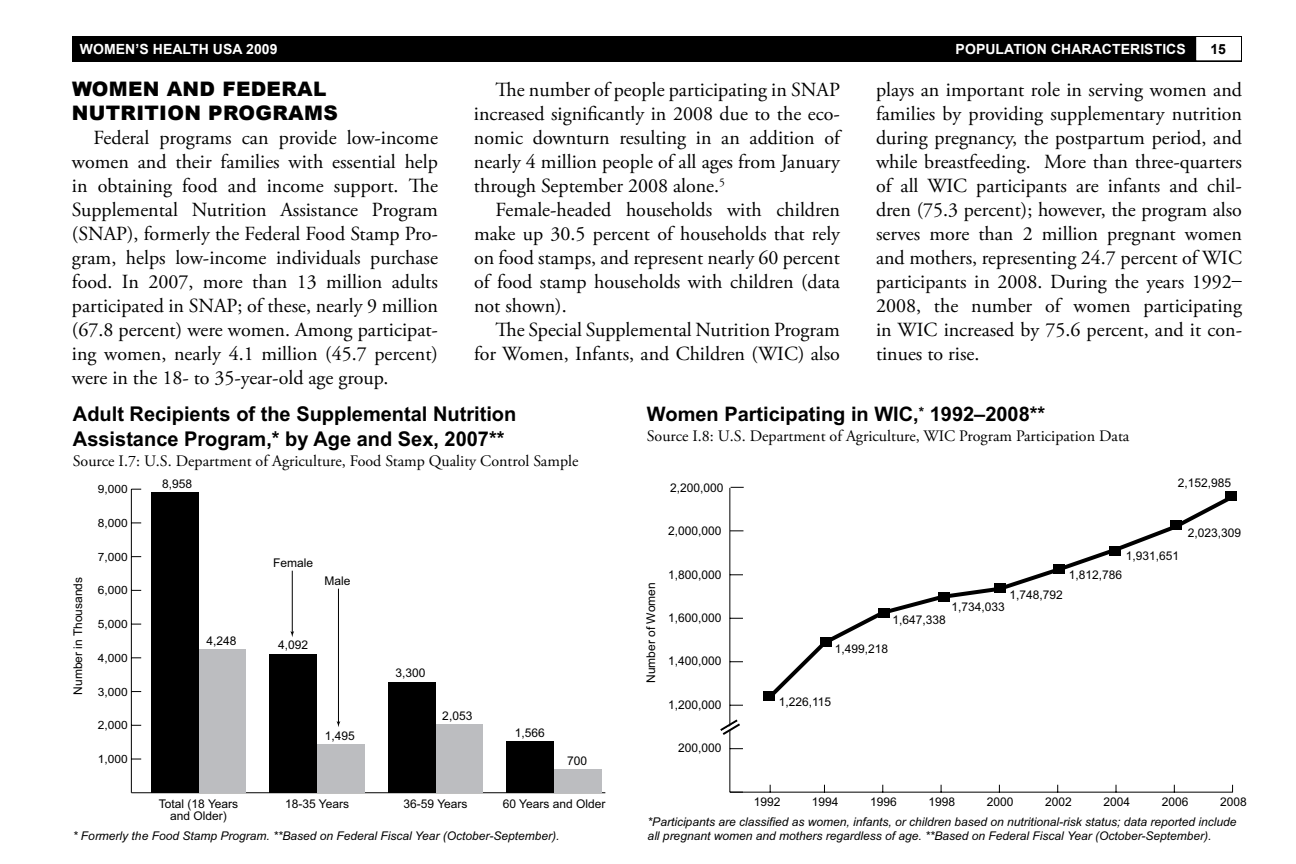
<style>
.page{position:relative;width:1296px;height:864px;background:#fff}
.page>*{position:absolute;margin:0;border:0;box-sizing:border-box;transform-origin:0 0}
.t1{font:700 20.4px/24.4px "Arial";color:#000}
.t2{font:20px/24px "Adobe Garamond Pro";color:#000;text-align:justify}
.t3{font:700 20px "Arial";color:#000}
.t4{font:900 20px "Arial";letter-spacing:.015em;color:#000}
.t5{font:16px "Adobe Garamond Pro";color:#000}
.t6{font:700 14px "Arial";letter-spacing:.005em;color:#fff}
.t7{font:700 14px "Arial";color:#000}
.t8{font:12px "Arial";color:#000}
.t9{font:italic 12px "Arial";color:#000}
.t10{font:11.4px "Arial";color:#000;scale:1.05 1}
</style>
<div class="page">
<div style="left:72px;top:36px;width:1170px;height:25px;background:#000"></div>
<div style="left:1196px;top:36px;width:46px;height:25px;background:#fff"></div>
<div style="left:1195px;top:36px;width:47px;height:25px;border:1px solid #000"></div>
<hr style="left:292px;top:571px;width:1px;height:62px;background:#000">
<svg style="left:290px;top:631px;width:4px;height:6px"></svg>
<hr style="left:338px;top:589px;width:1px;height:134px;background:#000">
<svg style="left:337px;top:721px;width:3px;height:6px"></svg>
<hr style="left:730px;top:792px;width:503px;height:1px;background:#000">
<hr style="left:729px;top:488px;width:1px;height:304px;background:#000">
<svg style="left:730px;top:792px;width:13px;height:1px"></svg>
<svg style="left:730px;top:748px;width:13px;height:1px"></svg>
<svg style="left:730px;top:705px;width:13px;height:1px"></svg>
<svg style="left:730px;top:661px;width:13px;height:1px"></svg>
<svg style="left:730px;top:618px;width:13px;height:1px"></svg>
<svg style="left:730px;top:574px;width:13px;height:1px"></svg>
<svg style="left:731px;top:487px;width:13px;height:1px"></svg>
<svg style="left:730px;top:530px;width:13px;height:1px"></svg>
<svg style="left:773px;top:526px;width:397px;height:169px"></svg>
<svg style="left:1170px;top:498px;width:59px;height:33px"></svg>
<div style="left:763px;top:691px;width:12px;height:10px;background:#000"></div>
<div style="left:820px;top:637px;width:12px;height:10px;background:#000"></div>
<div style="left:878px;top:608px;width:12px;height:10px;background:#000"></div>
<div style="left:938px;top:592px;width:12px;height:10px;background:#000"></div>
<div style="left:994px;top:583px;width:12px;height:10px;background:#000"></div>
<div style="left:1053px;top:564px;width:12px;height:10px;background:#000"></div>
<div style="left:1109px;top:546px;width:12px;height:10px;background:#000"></div>
<div style="left:1170px;top:520px;width:12px;height:10px;background:#000"></div>
<div style="left:1225px;top:492px;width:12px;height:9px;background:#000"></div>
<hr style="left:131px;top:792px;width:474px;height:1px;background:#000">
<hr style="left:131px;top:489px;width:1px;height:304px;background:#000">
<div style="left:199px;top:649px;width:47px;height:144px;background:#bcbdc0"></div>
<div style="left:317px;top:744px;width:48px;height:49px;background:#bcbdc0"></div>
<div style="left:436px;top:724px;width:47px;height:69px;background:#bcbdc0"></div>
<div style="left:554px;top:769px;width:48px;height:24px;background:#bcbdc0"></div>
<div style="left:151px;top:492px;width:48px;height:301px;background:#000"></div>
<div style="left:270px;top:654px;width:47px;height:139px;background:#000"></div>
<div style="left:388px;top:682px;width:48px;height:111px;background:#000"></div>
<div style="left:507px;top:741px;width:47px;height:52px;background:#000"></div>
<svg style="left:720px;top:718px;width:20px;height:21px"></svg>
<p class="t6" style="left:80px;top:40px;width:199px">WOMEN’S HEALTH USA 2009</p>
<p class="t6" style="left:956px;top:40px;width:232px">POPULATION CHARACTERISTICS</p>
<p class="t7" style="left:1210px;top:40px;width:17px">15</p>
<p class="t4" style="left:72px;top:74px;width:112px">WOMEN AND</p>
<p class="t4" style="left:222px;top:74px;width:30px">FEDERAL</p>
<p class="t4" style="left:72px;top:98px;width:16px">NUTRITION</p>
<p class="t4" style="left:208px;top:98px;width:130px">PROGRAMS</p>
<p class="t2" style="left:72px;top:126px;width:368px;text-indent:22px">Federal programs can provide low-income women and their families with essential help in obtaining food and income support. The Supplemental Nutrition Assistance Program (SNAP), formerly the Federal Food Stamp Pro&shy;gram, helps low-income individuals purchase food. In 2007, more than 13 million adults participated in SNAP; of these, nearly 9 million (67.8 percent) were women. Among participat&shy;ing women, nearly 4.1 million (45.7 percent) were in the 18- to 35-year-old age group.</p>
<p class="t2" style="left:474px;top:79px;width:367px;text-indent:22px">The number of people participating in SNAP increased significantly in 2008 due to the eco&shy;nomic downturn resulting in an addition of nearly 4 million people of all ages from January through September 2008 alone.<sup>5</sup></p>
<p class="t2" style="left:474px;top:199px;width:368px;text-indent:22px">Female-headed households with children make up 30.5 percent of households that rely on food stamps, and represent nearly 60 percent of food stamp households with children (data not shown).</p>
<p class="t2" style="left:474px;top:319px;width:368px;text-align:right">The Special Supplemental Nutrition Program for Women, Infants, and Children (WIC) also</p>
<p class="t2" style="left:876px;top:79px;width:368px">plays an important role in serving women and families by providing supplementary nutrition during pregnancy, the postpartum period, and while breastfeeding. More than three-quarters of all WIC participants are infants and chil&shy;dren (75.3 percent); however, the program also serves more than 2 million pregnant women and mothers, representing 24.7 percent of WIC participants in 2008. During the years 1992– 2008, the number of women participating in WIC increased by 75.6 percent, and it con&shy;tinues to rise.</p>
<p class="t1" style="left:73px;top:403px;width:445px">Adult Recipients of the Supplemental Nutrition<br>Assistance Program,* by Age and Sex, 2007**</p>
<p class="t5" style="left:73px;top:451px;width:507px">Source I.7: U.S. Department of Agriculture, Food Stamp Quality Control Sample</p>
<p class="t10" style="left:98px;top:482px;width:30px">9,000</p>
<p class="t10" style="left:98px;top:516px;width:30px">8,000</p>
<p class="t10" style="left:98px;top:549px;width:30px">7,000</p>
<p class="t8" style="left:162px;top:476px;width:32px">8,958</p>
<p class="t8" style="left:273px;top:555px;width:42px">Female</p>
<p class="t3" style="left:647px;top:401px;width:400px">Women Participating in WIC,<sup>*</sup> 1992–2008**</p>
<p class="t5" style="left:647px;top:426px;width:484px">Source I.8: U.S. Department of Agriculture, WIC Program Participation Data</p>
<p class="t8" style="left:670px;top:480px;width:55px">2,200,000</p>
<p class="t8" style="left:668px;top:523px;width:55px">2,000,000</p>
<p class="t8" style="left:1178px;top:474px;width:55px">2,152,985</p>
<p class="t8" style="left:1188px;top:524px;width:55px">2,023,309</p>
<p class="t8" style="left:1126px;top:548px;width:55px">1,931,651</p>
<p class="t8" style="left:325px;top:573px;width:28px">Male</p>
<p class="t8" style="left:70px;top:695px;width:119px;rotate:-90deg">Number in Thousands</p>
<p class="t8" style="left:643px;top:683px;width:102px;rotate:-90deg">Number of Women</p>
<p class="t10" style="left:98px;top:583px;width:30px">6,000</p>
<p class="t10" style="left:98px;top:617px;width:30px">5,000</p>
<p class="t8" style="left:206px;top:633px;width:32px">4,248</p>
<p class="t8" style="left:278px;top:637px;width:32px">4,092</p>
<p class="t10" style="left:98px;top:650px;width:30px">4,000</p>
<p class="t8" style="left:395px;top:665px;width:32px">3,300</p>
<p class="t10" style="left:98px;top:684px;width:30px">3,000</p>
<p class="t10" style="left:98px;top:718px;width:30px">2,000</p>
<p class="t10" style="left:98px;top:752px;width:30px">1,000</p>
<p class="t8" style="left:325px;top:728px;width:32px">1,495</p>
<p class="t8" style="left:442px;top:708px;width:32px">2,053</p>
<p class="t8" style="left:515px;top:725px;width:32px">1,566</p>
<p class="t8" style="left:567px;top:753px;width:22px">700</p>
<p class="t8" style="left:668px;top:566px;width:55px">1,800,000</p>
<p class="t8" style="left:668px;top:610px;width:55px">1,600,000</p>
<p class="t8" style="left:668px;top:653px;width:55px">1,400,000</p>
<p class="t8" style="left:668px;top:697px;width:55px">1,200,000</p>
<p class="t8" style="left:678px;top:740px;width:45px">200,000</p>
<p class="t8" style="left:1069px;top:567px;width:55px">1,812,786</p>
<p class="t8" style="left:1010px;top:587px;width:55px">1,748,792</p>
<p class="t8" style="left:951px;top:599px;width:55px">1,734,033</p>
<p class="t8" style="left:893px;top:612px;width:55px">1,647,338</p>
<p class="t8" style="left:835px;top:641px;width:55px">1,499,218</p>
<p class="t8" style="left:779px;top:694px;width:54px">1,226,115</p>
<p class="t8" style="left:159px;top:796px;width:81px">Total (18 Years</p>
<p class="t8" style="left:285px;top:796px;width:66px">18-35 Years</p>
<p class="t8" style="left:404px;top:796px;width:66px">36-59 Years</p>
<p class="t8" style="left:503px;top:796px;width:104px">60 Years and Older</p>
<p class="t8" style="left:170px;top:808px;width:58px">and Older)</p>
<p class="t8" style="left:754px;top:794px;width:28px">1992</p>
<p class="t8" style="left:812px;top:794px;width:28px">1994</p>
<p class="t8" style="left:870px;top:794px;width:28px">1996</p>
<p class="t8" style="left:929px;top:794px;width:28px">1998</p>
<p class="t8" style="left:987px;top:794px;width:28px">2000</p>
<p class="t8" style="left:1045px;top:794px;width:28px">2002</p>
<p class="t8" style="left:1104px;top:794px;width:28px">2004</p>
<p class="t8" style="left:1162px;top:794px;width:28px">2006</p>
<p class="t8" style="left:1220px;top:794px;width:28px">2008</p>
<p class="t9" style="left:648px;top:814px;width:590px">*Participants are classified as women, infants, or children based on nutritional-risk status; data reported include</p>
<p class="t9" style="left:73px;top:828px;width:488px">* Formerly the Food Stamp Program. **Based on Federal Fiscal Year (October-September).</p>
<p class="t9" style="left:648px;top:828px;width:565px">all pregnant women and mothers regardless of age. **Based on Federal Fiscal Year (October-September).</p>
</div>
